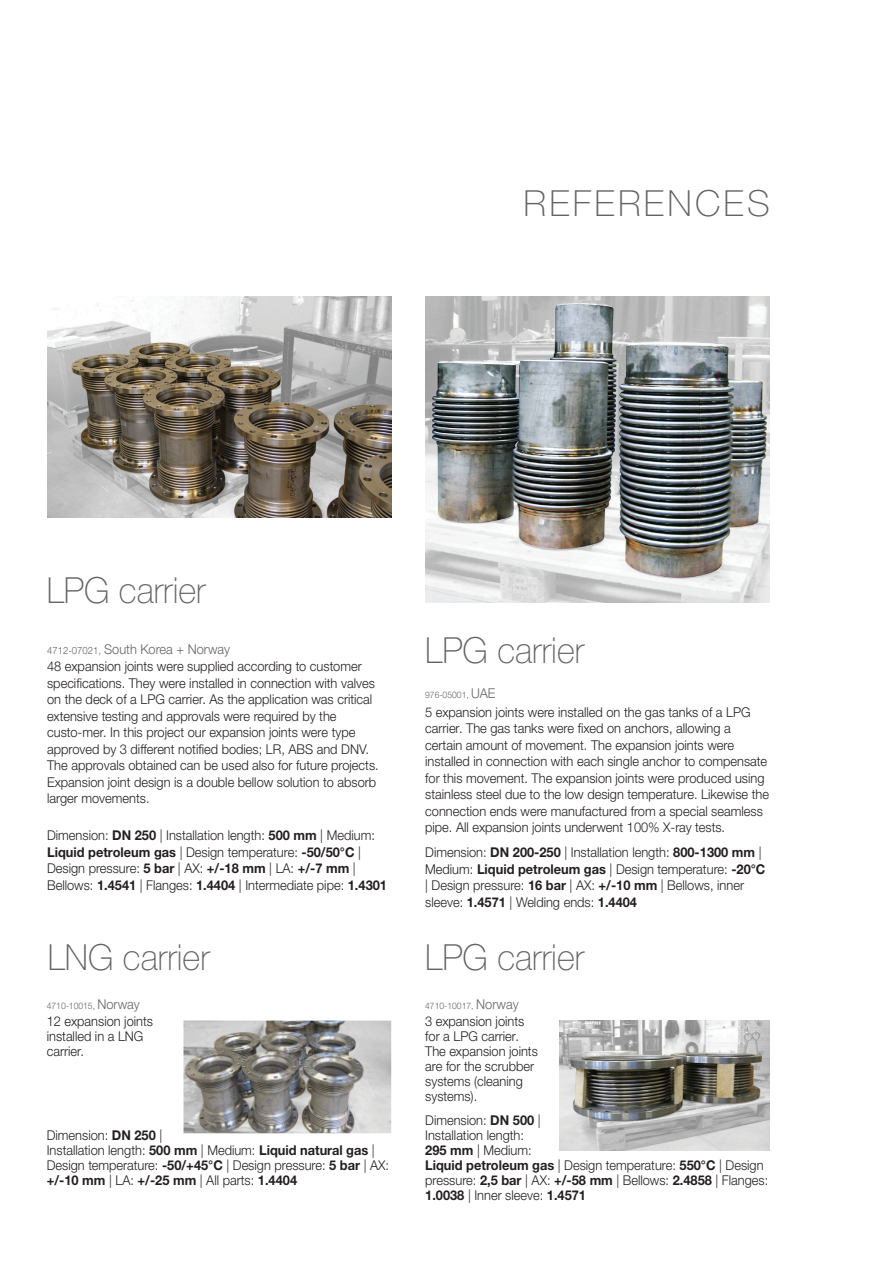
<style>
.page{position:relative;width:893px;height:1263px;background:#fff}
.page>*{position:absolute;margin:0;border:0;box-sizing:border-box;transform-origin:0 0}
.t1{font:100 36px "Helvetica Neue LTW1 G";color:#636366;scale:.95 1}
.t2{font:100 36px "Helvetica Neue LTW1 G";letter-spacing:.09em;color:#636366}
.t3{font:300 13.5px/16.5px "Helvetica Neue LTW1 G";color:#231f20;scale:.95 1}
.t4{font:300 9px "Helvetica Neue LTW1 G";color:#636366;scale:.95 1}
.s1{font-size:10.05px;color:#636366}
.s2{color:#636366}
.s3{font-weight:700}
.s4{font-size:13.5px}
</style>
<div class="page">
<img style="left:47px;top:297px;width:344px;height:221px">
<img style="left:425px;top:297px;width:345px;height:306px">
<img style="left:559px;top:1020px;width:211px;height:130px">
<img style="left:183px;top:1020px;width:208px;height:113px">
<h1 class="t2" style="left:524px;top:182px;width:248px">REFERENCES</h1>
<h1 class="t1" style="left:47px;top:568px;width:169px">LPG carrier</h1>
<p class="t3" style="left:47px;top:641px;width:351px"><span class="s1">4712-07021,</span> <span class="s2">South Korea + Norway<br></span>48 expansion joints were supplied according to customer specifications. They were installed in connection with valves on the deck of a LPG carrier. As the application was critical extensive testing and approvals were required by the custo-mer. In this project our expansion joints were type approved by 3 different notified bodies; LR, ABS and DNV.<br>The approvals obtained can be used also for future projects.<br>Expansion joint design is a double bellow solution to absorb larger movements.</p>
<p class="t3" style="left:47px;top:827px;width:359px">Dimension: <span class="s3">DN 250</span> | Installation length: <span class="s3">500 mm</span> | Medium:<br><span class="s3">Liquid petroleum gas</span> | Design temperature: <span class="s3">-50/50°C</span> | Design pressure: <span class="s3">5 bar</span> | AX: <span class="s3">+/-18 mm</span> | LA: <span class="s3">+/-7 mm</span> | Bellows: <span class="s3">1.4541</span> | Flanges: <span class="s3">1.4404</span> | Intermediate pipe: <span class="s3">1.4301</span></p>
<h1 class="t1" style="left:425px;top:628px;width:169px">LPG carrier</h1>
<p class="t4" style="left:425px;top:689px;width:75px">976-05001, <span class="s4">UAE</span></p>
<p class="t3" style="left:425px;top:704px;width:363px">5 expansion joints were installed on the gas tanks of a LPG carrier. The gas tanks were fixed on anchors, allowing a certain amount of movement. The expansion joints were installed in connection with each single anchor to compensate for this movement. The expansion joints were produced using stainless steel due to the low design temperature. Likewise the connection ends were manufactured from a special seamless pipe. All expansion joints underwent 100% X-ray tests.</p>
<p class="t3" style="left:425px;top:844px;width:360px">Dimension: <span class="s3">DN 200-250</span> | Installation length: <span class="s3">800-1300 mm</span> | Medium: <span class="s3">Liquid petroleum gas</span> | Design temperature: <span class="s3">-20°C </span>| Design pressure: <span class="s3">16 bar</span> | AX: <span class="s3">+/-10 mm</span> | Bellows, inner sleeve: <span class="s3">1.4571</span> | Welding ends: <span class="s3">1.4404</span></p>
<h1 class="t1" style="left:48px;top:935px;width:172px">LNG carrier</h1>
<h1 class="t1" style="left:425px;top:935px;width:169px">LPG carrier</h1>
<p class="t4" style="left:47px;top:1000px;width:100px">4710-10015, <span class="s4">Norway</span></p>
<p class="t3" style="left:47px;top:1014px;width:113px;line-height:15px">12 expansion joints installed in a LNG carrier.</p>
<p class="t3" style="left:47px;top:1128px;width:362px;line-height:15px">Dimension: <span class="s3">DN 250</span> |<br>Installation length: <span class="s3">500 mm</span> | Medium: <span class="s3">Liquid natural gas</span> | Design temperature: <span class="s3">-50/+45°C</span> | Design pressure: <span class="s3">5 bar</span> | AX: <span class="s3">+/-10 mm</span> | LA: <span class="s3">+/-25 mm</span> | All parts: <span class="s3">1.4404</span></p>
<p class="t4" style="left:425px;top:1000px;width:100px">4710-10017, <span class="s4">Norway</span></p>
<p class="t3" style="left:425px;top:1014px;width:120px;line-height:15px">3 expansion joints for a LPG carrier.<br>The expansion joints are for the scrubber systems (cleaning systems).</p>
<p class="t3" style="left:425px;top:1112px;width:363px;line-height:15px">Dimension: <span class="s3">DN 500</span> |<br>Installation length:<br><span class="s3">295 mm</span> | Medium:<br><span class="s3">Liquid petroleum gas</span> | Design temperature: <span class="s3">550°C</span> | Design pressure: <span class="s3">2,5 bar</span> | AX: <span class="s3">+/-58 mm</span> | Bellows: <span class="s3">2.4858</span> | Flanges:<br><span class="s3">1.0038</span> | Inner sleeve: <span class="s3">1.4571</span></p>
</div>
